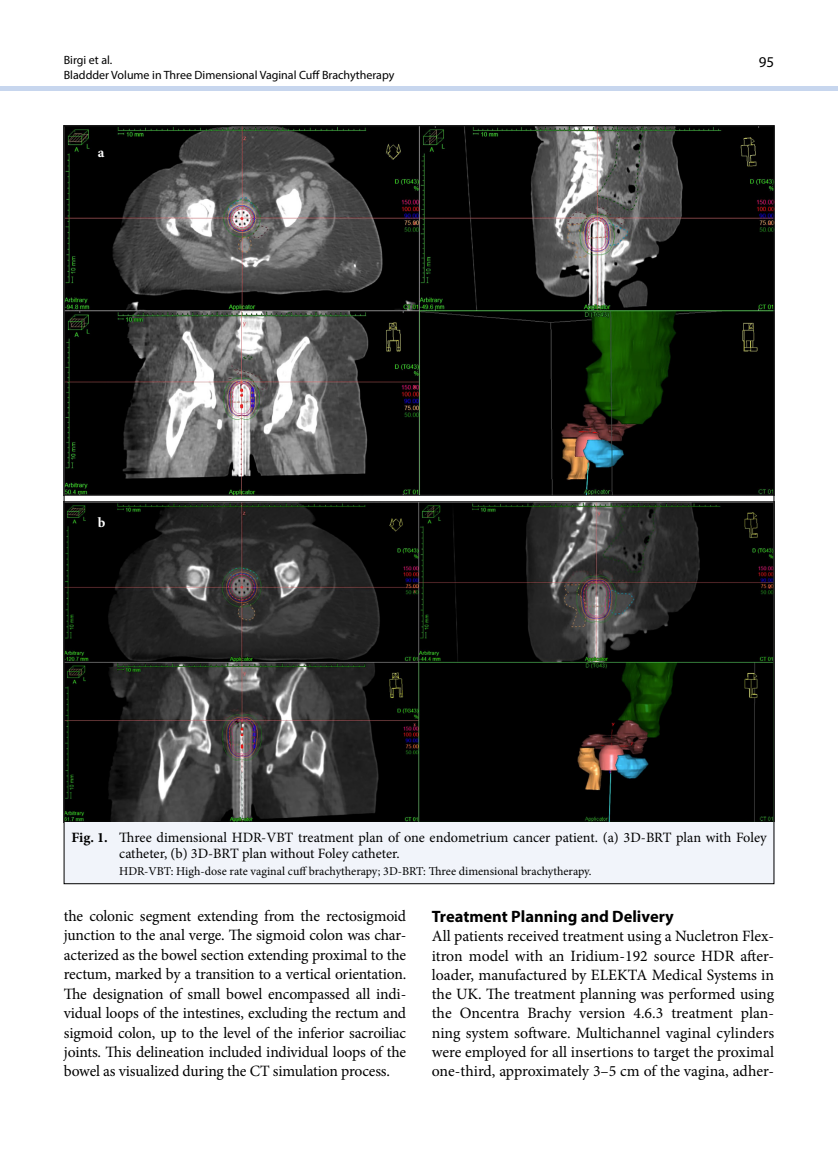
<style>
.page{position:relative;width:838px;height:1170px;background:#fff}
.page>*{position:absolute;margin:0;border:0;box-sizing:border-box;transform-origin:0 0}
.t1{font:700 16.5px "Myriad Pro";color:#000}
.t2{font:15.75px/19.4px "Minion Pro";letter-spacing:-.01em;color:#000;text-align:justify}
.t3{font:15px "Myriad Pro";color:#000}
.t4{font:14.25px/16.5px "Minion Pro";color:#000}
.t5{font:700 14.25px "Minion Pro";color:#fff}
.t6{font:12px "Minion Pro";color:#000}
.t7{font:12px "Myriad Pro";color:#000}
.s1{font-weight:700}
</style>
<div class="page">
<hr style="left:0;top:86px;width:838px;height:4px;background:#c7d6ee">
<img style="left:66px;top:501px;width:706px;height:321px">
<div style="left:64px;top:822px;width:710px;height:61px;background:#f1f4fa"></div>
<img style="left:66px;top:127px;width:706px;height:368px">
<p class="t7" style="left:64px;top:53px;width:50px">Birgi et al.</p>
<p class="t3" style="left:758px;top:52px;width:17px">95</p>
<p class="t7" style="left:64px;top:67px;width:332px">Bladdder Volume in Three Dimensional Vaginal Cuff Brachytherapy</p>
<p class="t5" style="left:98px;top:142px;width:8px">a</p>
<p class="t5" style="left:98px;top:512px;width:9px">b</p>
<p class="t4" style="left:119px;top:828px;width:649px;text-indent:-48px"><span class="s1">Fig. 1.</span> Three dimensional HDR-VBT treatment plan of one endometrium cancer patient. (a) 3D-BRT plan with Foley catheter, (b) 3D-BRT plan without Foley catheter.</p>
<p class="t6" style="left:119px;top:862px;width:474px">HDR-VBT: High-dose rate vaginal cuff brachytherapy; 3D-BRT: Three dimensional brachytherapy.</p>
<p class="t2" style="left:64px;top:906px;width:344px">the colonic segment extending from the rectosigmoid junction to the anal verge. The sigmoid colon was char&shy;acterized as the bowel section extending proximal to the rectum, marked by a transition to a vertical orientation.<br>The designation of small bowel encompassed all indi&shy;vidual loops of the intestines, excluding the rectum and sigmoid colon, up to the level of the inferior sacroiliac joints. This delineation included individual loops of the bowel as visualized during the CT simulation process.</p>
<p class="t1" style="left:432px;top:905px;width:244px">Treatment Planning and Delivery</p>
<p class="t2" style="left:432px;top:926px;width:344px">All patients received treatment using a Nucletron Flex&shy;itron model with an Iridium-192 source HDR after&shy;loader, manufactured by ELEKTA Medical Systems in the UK. The treatment planning was performed using the Oncentra Brachy version 4.6.3 treatment plan&shy;ning system software. Multichannel vaginal cylinders were employed for all insertions to target the proximal one-third, approximately 3–5 cm of the vagina, adher-</p>
</div>
